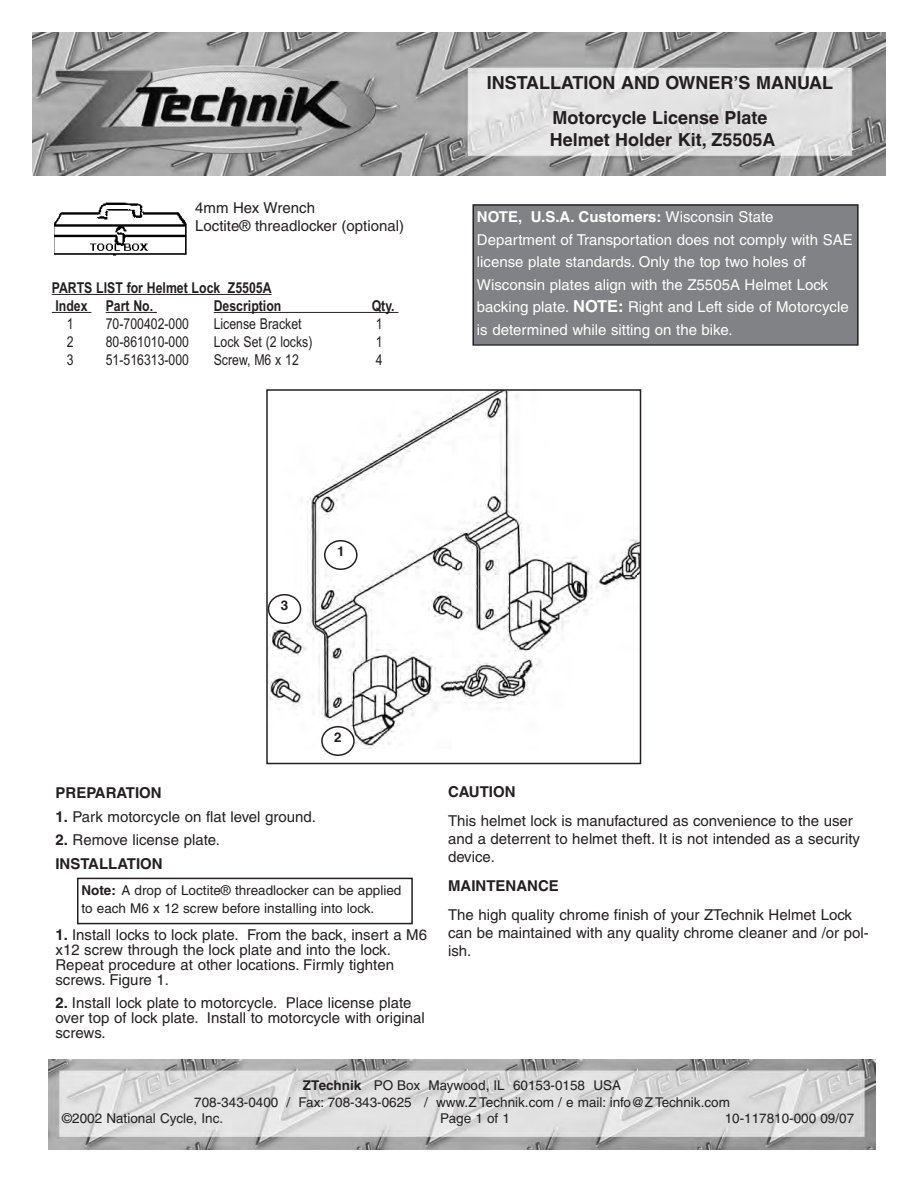
<style>
.page{position:relative;width:918px;height:1188px;background:#fff}
.page>*{position:absolute;margin:0;border:0;box-sizing:border-box;transform-origin:0 0}
.t1{font:700 18px/34.7px "Helvetica";color:#231f20;text-align:center}
.t2{font:15px/18px "Helvetica";color:#231f20}
.t3{font:15px/22.5px "Helvetica";color:#fff}
.t4{font:15px "Arial Narrow";color:#231f20}
.t5{font:700 15px/18px "Arial Narrow";color:#231f20}
.t6{font:700 15px "Helvetica";color:#231f20}
.t7{font:13.5px/18.3px "Helvetica";color:#231f20}
.t8{font:700 13.5px "Helvetica";color:#231f20}
.s1{font-weight:700}
.s2{font-weight:700;font-size:16.5px}
</style>
<div class="page">
<img style="left:54px;top:202px;width:133px;height:54px">
<img style="left:32px;top:32px;width:854px;height:144px">
<img style="left:48px;top:1060px;width:828px;height:90px">
<hr style="left:59px;top:294px;width:213px;height:1px;background:#231f20">
<hr style="left:52px;top:312px;width:39px;height:1px;background:#231f20">
<hr style="left:106px;top:312px;width:51px;height:1px;background:#231f20">
<hr style="left:214px;top:312px;width:178px;height:1px;background:#231f20">
<div style="left:77px;top:878px;width:336px;height:46px;border:2px solid #231f20"></div>
<div style="left:474px;top:206px;width:383px;height:138px;background:#808285"></div>
<div style="left:472px;top:204px;width:387px;height:142px;border:2px solid #231f20"></div>
<img style="left:269px;top:392px;width:369px;height:357px">
<div style="left:266px;top:389px;width:375px;height:375px;border:2px solid #231f20"></div>
<svg style="left:324px;top:540px;width:34px;height:30px"></svg>
<svg style="left:268px;top:594px;width:33px;height:30px"></svg>
<svg style="left:321px;top:726px;width:34px;height:30px"></svg>
<p class="t2" style="left:195px;top:200px;width:210px">4mm Hex Wrench<br>Loctite® threadlocker (optional)</p>
<p class="t5" style="left:52px;top:279px;width:221px">PARTS LIST for Helmet Lock Z5505A<br>Index Part No.</p>
<p class="t5" style="left:214px;top:297px;width:69px">Description</p>
<p class="t5" style="left:372px;top:297px;width:24px">Qty.</p>
<p class="t4" style="left:67px;top:315px;width:8px">1</p>
<p class="t4" style="left:106px;top:315px;width:85px">70-700402-000</p>
<p class="t4" style="left:214px;top:315px;width:89px">License Bracket</p>
<p class="t4" style="left:376px;top:315px;width:8px">1</p>
<p class="t4" style="left:67px;top:333px;width:8px">2</p>
<p class="t4" style="left:106px;top:333px;width:85px">80-861010-000</p>
<p class="t4" style="left:214px;top:333px;width:100px">Lock Set (2 locks)</p>
<p class="t4" style="left:376px;top:333px;width:8px">1</p>
<p class="t4" style="left:67px;top:351px;width:8px">3</p>
<p class="t4" style="left:106px;top:351px;width:85px">51-516313-000</p>
<p class="t4" style="left:214px;top:351px;width:87px">Screw, M6 x 12</p>
<p class="t4" style="left:376px;top:351px;width:8px">4</p>
<p class="t1" style="left:487px;top:67px;width:348px">INSTALLATION AND OWNER’S MANUAL<br>Motorcycle License Plate</p>
<p class="t1" style="left:550px;top:123px;width:227px">Helmet Holder Kit, Z5505A</p>
<p class="t3" style="left:477px;top:207px;width:377px"><span class="s1">NOTE, U.S.A. Customers:</span> Wisconsin State Department of Transportation does not comply with SAE license plate standards. Only the top two holes of Wisconsin plates align with the Z5505A Helmet Lock backing plate. <span class="s2">NOTE:</span> Right and Left side of Motorcycle is determined while sitting on the bike.</p>
<p class="t8" style="left:281px;top:600px;width:9px">3</p>
<p class="t8" style="left:337px;top:546px;width:9px">1</p>
<p class="t6" style="left:56px;top:787px;width:108px">PREPARATION</p>
<p class="t2" style="left:56px;top:809px;width:262px"><span class="s1">1.</span> Park motorcycle on flat level ground.</p>
<p class="t2" style="left:55px;top:829px;width:166px;line-height:23.7px"><span class="s1">2.</span> Remove license plate.<br><span class="s1">INSTALLATION</span></p>
<p class="t8" style="left:334px;top:732px;width:9px">2</p>
<p class="t7" style="left:81px;top:882px;width:321px"><span class="s1">Note:</span> A drop of Loctite® threadlocker can be applied to each M6 x 12 screw before installing into lock.</p>
<p class="t2" style="left:55px;top:928px;width:373px;line-height:15px"><span class="s1">1.</span> Install locks to lock plate. From the back, insert a M6 x12 screw through the lock plate and into the lock.<br>Repeat procedure at other locations. Firmly tighten screws. Figure 1.</p>
<p class="t2" style="left:55px;top:997px;width:371px;line-height:15px"><span class="s1">2.</span> Install lock plate to motorcycle. Place license plate over top of lock plate. Install to motorcycle with original screws.</p>
<p class="t6" style="left:448px;top:786px;width:69px">CAUTION</p>
<p class="t2" style="left:448px;top:813px;width:413px">This helmet lock is manufactured as convenience to the user and a deterrent to helmet theft. It is not intended as a security device.</p>
<p class="t6" style="left:448px;top:879px;width:112px">MAINTENANCE</p>
<p class="t2" style="left:448px;top:907px;width:422px">The high quality chrome finish of your ZTechnik Helmet Lock can be maintained with any quality chrome cleaner and /or pol&shy;ish.</p>
<p class="t7" style="left:303px;top:1078px;width:320px"><span class="s1">ZTechnik</span> PO Box Maywood, IL 60153-0158 USA</p>
<p class="t7" style="left:194px;top:1094px;width:537px">708-343-0400 / Fax: 708-343-0625 / www.Z Technik.com / e mail: info@Z Technik.com</p>
<p class="t7" style="left:62px;top:1110px;width:162px">©2002 National Cycle, Inc.</p>
<p class="t7" style="left:440px;top:1110px;width:71px">Page 1 of 1</p>
<p class="t7" style="left:725px;top:1110px;width:131px">10-117810-000 09/07</p>
</div>
